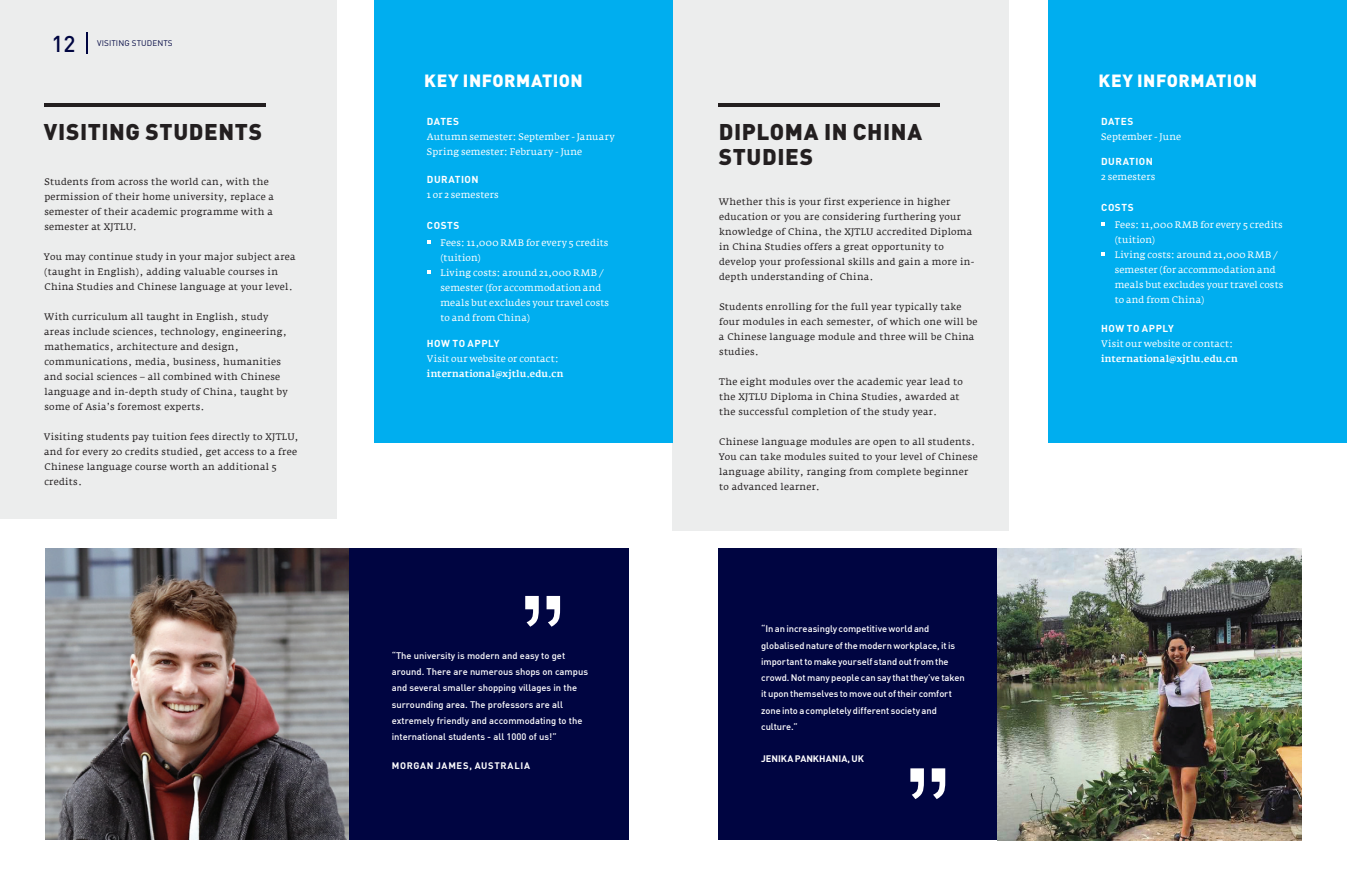
<style>
.page{position:relative;width:1347px;height:886px;background:#fff}
.page>*{position:absolute;margin:0;border:0;box-sizing:border-box;transform-origin:0 0}
.t1{font:135px "Hiragino Sans GB W3";color:#fff}
.t2{font:900 22.5px/25px "DIN";letter-spacing:.03em;color:#231f20}
.t3{font:500 22.5px "DIN";color:#000541}
.t4{font:900 17.5px "DIN";letter-spacing:.03em;color:#fff}
.t5{font:700 10px "DIN";letter-spacing:.05em;color:#fff}
.t6{font:9.38px/15px "Fedra Serif A";letter-spacing:.03em;color:#231f20}
.t7{font:500 9.38px/16.2px "DIN";color:#fff}
.t8{font:9.38px/15px "Fedra Serif A";letter-spacing:.015em;color:#fff}
.t9{font:500 9.38px "Fedra Serif A";letter-spacing:.02em;color:#fff}
.t10{font:700 9.38px "DIN";letter-spacing:.06em;color:#fff}
.t11{font:700 9.38px "DIN";letter-spacing:-.005em;color:#fff}
.t12{font:8.12px "DIN";letter-spacing:.01em;color:#000541}
</style>
<div class="page">
<div style="left:672px;top:0;width:337px;height:530px;background:#eceded"></div>
<div style="left:0;top:0;width:337px;height:518px;background:#eceded"></div>
<hr style="left:86px;top:32px;width:2px;height:22px;background:#000541">
<img style="left:45px;top:548px;width:304px;height:292px">
<div style="left:349px;top:548px;width:279px;height:292px;background:#000541"></div>
<div style="left:718px;top:548px;width:280px;height:292px;background:#000541"></div>
<hr style="left:44px;top:103px;width:221px;height:3px;background:#231f20">
<div style="left:374px;top:0;width:298px;height:443px;background:#00aeef"></div>
<svg style="left:427px;top:240px;width:3px;height:4px"></svg>
<div style="left:1048px;top:0;width:298px;height:443px;background:#00aeef"></div>
<svg style="left:1101px;top:222px;width:3px;height:4px"></svg>
<img style="left:998px;top:548px;width:303px;height:293px">
<hr style="left:718px;top:103px;width:222px;height:3px;background:#231f20">
<h2 class="t3" style="left:51px;top:29px;width:25px">12</h2>
<p class="t12" style="left:97px;top:38px;width:77px">VISITING STUDENTS</p>
<h2 class="t2" style="left:44px;top:118px;width:220px">VISITING STUDENTS</h2>
<p class="t6" style="left:44px;top:175px;width:231px">Students from across the world can, with the permission of their home university, replace a semester of their academic programme with a semester at XJTLU.</p>
<p class="t6" style="left:44px;top:250px;width:253px">You may continue study in your major subject area (taught in English), adding valuable courses in<br>China Studies and Chinese language at your level.</p>
<p class="t6" style="left:44px;top:310px;width:245px">With curriculum all taught in English, study areas include sciences, technology, engineering, mathematics, architecture and design, communications, media, business, humanities and social sciences – all combined with Chinese language and in-depth study of China, taught by some of Asia’s foremost experts.</p>
<p class="t6" style="left:44px;top:430px;width:256px">Visiting students pay tuition fees directly to XJTLU, and for every 20 credits studied, get access to a free Chinese language course worth an additional 5 credits.</p>
<h3 class="t4" style="left:424px;top:69px;width:160px">KEY INFORMATION</h3>
<p class="t5" style="left:427px;top:115px;width:34px">DATES</p>
<p class="t8" style="left:427px;top:130px;width:189px">Autumn semester: September - January<br>Spring semester: February - June</p>
<p class="t5" style="left:427px;top:173px;width:53px">DURATION</p>
<p class="t8" style="left:427px;top:187px;width:73px">1 or 2 semesters</p>
<p class="t5" style="left:427px;top:218px;width:34px">COSTS</p>
<p class="t8" style="left:440px;top:235px;width:170px">Fees: 11,000 RMB for every 5 credits (tuition)<br>Living costs: around 21,000 RMB / semester (for accommodation and meals but excludes your travel costs to and from China)</p>
<p class="t5" style="left:427px;top:337px;width:74px">HOW TO APPLY</p>
<p class="t8" style="left:427px;top:351px;width:133px">Visit our website or contact:</p>
<p class="t9" style="left:427px;top:368px;width:138px">international@xjtlu.edu.cn</p>
<h1 class="t1" style="left:653px;top:647px;width:136px;rotate:-180deg">“</h1>
<p class="t7" style="left:392px;top:647px;width:198px">“The university is modern and easy to get around. There are numerous shops on campus and several smaller shopping villages in the surrounding area. The professors are all extremely friendly and accommodating to the international students - all 1000 of us!”</p>
<p class="t10" style="left:392px;top:759px;width:140px">MORGAN JAMES, AUSTRALIA</p>
<h2 class="t2" style="left:718px;top:118px;width:205px">DIPLOMA IN CHINA<br>STUDIES</h2>
<p class="t6" style="left:719px;top:194px;width:257px">Whether this is your first experience in higher education or you are considering furthering your knowledge of China, the XJTLU accredited Diploma in China Studies offers a great opportunity to develop your professional skills and gain a more in&shy;depth understanding of China.</p>
<p class="t6" style="left:719px;top:299px;width:260px">Students enrolling for the full year typically take four modules in each semester, of which one will be a Chinese language module and three will be China studies.</p>
<p class="t6" style="left:719px;top:374px;width:245px">The eight modules over the academic year lead to the XJTLU Diploma in China Studies, awarded at the successful completion of the study year.</p>
<p class="t6" style="left:718px;top:434px;width:260px">Chinese language modules are open to all students.<br>You can take modules suited to your level of Chinese language ability, ranging from complete beginner to advanced learner.</p>
<p class="t7" style="left:761px;top:620px;width:205px">“In an increasingly competitive world and globalised nature of the modern workplace, it is important to make yourself stand out from the crowd. Not many people can say that they’ve taken it upon themselves to move out of their comfort zone into a completely different society and culture.”</p>
<p class="t11" style="left:761px;top:753px;width:104px">JENIKA PANKHANIA, UK</p>
<h1 class="t1" style="left:1038px;top:820px;width:136px;rotate:-180deg">“</h1>
<h3 class="t4" style="left:1098px;top:69px;width:160px">KEY INFORMATION</h3>
<p class="t5" style="left:1101px;top:115px;width:34px">DATES</p>
<p class="t8" style="left:1101px;top:130px;width:81px">September - June</p>
<p class="t5" style="left:1101px;top:155px;width:53px">DURATION</p>
<p class="t8" style="left:1101px;top:169px;width:56px">2 semesters</p>
<p class="t5" style="left:1101px;top:201px;width:34px">COSTS</p>
<p class="t8" style="left:1114px;top:217px;width:170px">Fees: 11,000 RMB for every 5 credits (tuition)<br>Living costs: around 21,000 RMB / semester (for accommodation and meals but excludes your travel costs to and from China)</p>
<p class="t5" style="left:1101px;top:322px;width:74px">HOW TO APPLY</p>
<p class="t8" style="left:1101px;top:337px;width:133px">Visit our website or contact:</p>
<p class="t9" style="left:1101px;top:354px;width:138px">international@xjtlu.edu.cn</p>
</div>
